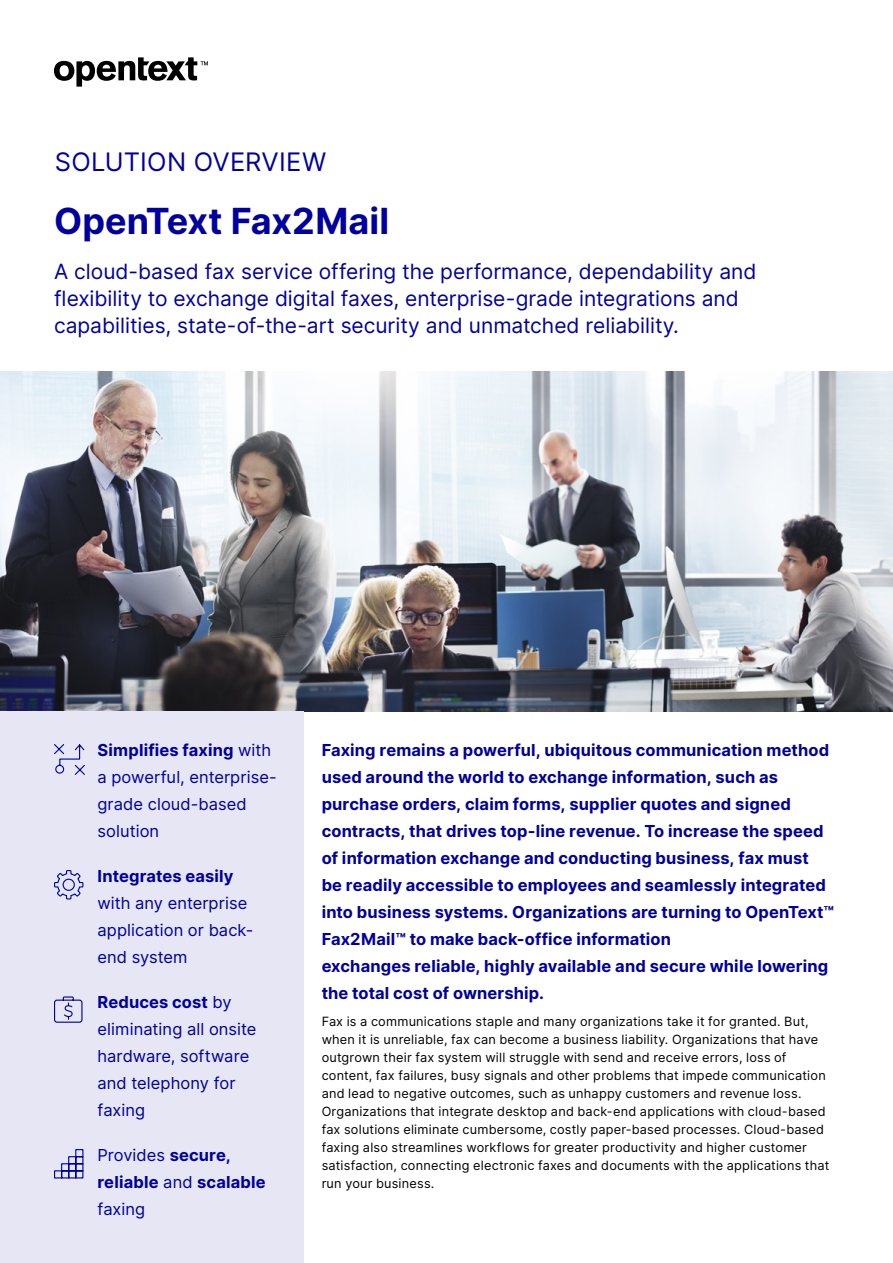
<style>
.page{position:relative;width:893px;height:1263px;background:#fff}
.page>*{position:absolute;margin:0;border:0;box-sizing:border-box;transform-origin:0 0}
.t1{font:700 36px "Inter";color:#00009f}
.Document_type{font:25.5px "Inter";letter-spacing:.01em;color:#00009f}
.t2{font:21px/27px "Inter";color:#00009f}
.Introduction_Paragra{font:700 16.5px/27px "Inter";letter-spacing:.005em;color:#00009f}
.Sidebar_Stat{font:16.5px/27px "Inter";letter-spacing:.005em;color:#00009f}
.Sidebar_Stat-2{font:700 16.5px/27px "Inter";letter-spacing:.01em;color:#00009f}
.Body{font:12.75px/18px "Inter";letter-spacing:.015em;color:#000}
.s1{font-weight:700}
.s2{font-weight:400}
</style>
<div class="page">
<svg style="left:54px;top:57px;width:154px;height:30px"></svg>
<img style="left:0;top:371px;width:893px;height:340px">
<div style="left:0;top:711px;width:304px;height:552px;background:#e6e6f5"></div>
<svg style="left:54px;top:744px;width:31px;height:31px"></svg>
<svg style="left:54px;top:870px;width:30px;height:30px"></svg>
<svg style="left:54px;top:1149px;width:30px;height:30px"></svg>
<svg style="left:54px;top:996px;width:29px;height:27px"></svg>
<p class="Document_type" style="left:55px;top:143px;width:273px">SOLUTION OVERVIEW</p>
<h1 class="t1" style="left:54px;top:195px;width:337px">OpenText Fax2Mail</h1>
<h2 class="t2" style="left:54px;top:257px;width:704px">A cloud-based fax service offering the performance, dependability and flexibility to exchange digital faxes, enterprise-grade integrations and capabilities, state-of-the-art security and unmatched reliability.</h2>
<p class="Sidebar_Stat" style="left:98px;top:736px;width:181px"><span class="s1">Simplifies faxing</span> with a powerful, enterprise&shy;grade cloud-based solution</p>
<p class="Sidebar_Stat" style="left:98px;top:862px;width:157px"><span class="s1">Integrates easily </span>with any enterprise application or back&shy;end system</p>
<p class="Sidebar_Stat" style="left:98px;top:988px;width:160px"><span class="s1">Reduces cost</span> by eliminating all onsite hardware, software and telephony for faxing</p>
<p class="Sidebar_Stat-2" style="left:98px;top:1141px;width:170px"><span class="s2">Provides</span> secure, reliable <span class="s2">and</span> scalable <span class="s2">faxing</span></p>
<p class="Introduction_Paragra" style="left:322px;top:736px;width:514px">Faxing remains a powerful, ubiquitous communication method used around the world to exchange information, such as purchase orders, claim forms, supplier quotes and signed contracts, that drives top-line revenue. To increase the speed of information exchange and conducting business, fax must<br>be readily accessible to employees and seamlessly integrated into business systems. Organizations are turning to OpenText™ Fax2Mail™ to make back-office information<br>exchanges reliable, highly available and secure while lowering the total cost of ownership.</p>
<p class="Body" style="left:322px;top:1012px;width:509px">Fax is a communications staple and many organizations take it for granted. But, when it is unreliable, fax can become a business liability. Organizations that have outgrown their fax system will struggle with send and receive errors, loss of content, fax failures, busy signals and other problems that impede communication and lead to negative outcomes, such as unhappy customers and revenue loss.<br>Organizations that integrate desktop and back-end applications with cloud-based fax solutions eliminate cumbersome, costly paper-based processes. Cloud-based faxing also streamlines workflows for greater productivity and higher customer satisfaction, connecting electronic faxes and documents with the applications that run your business.</p>
</div>
